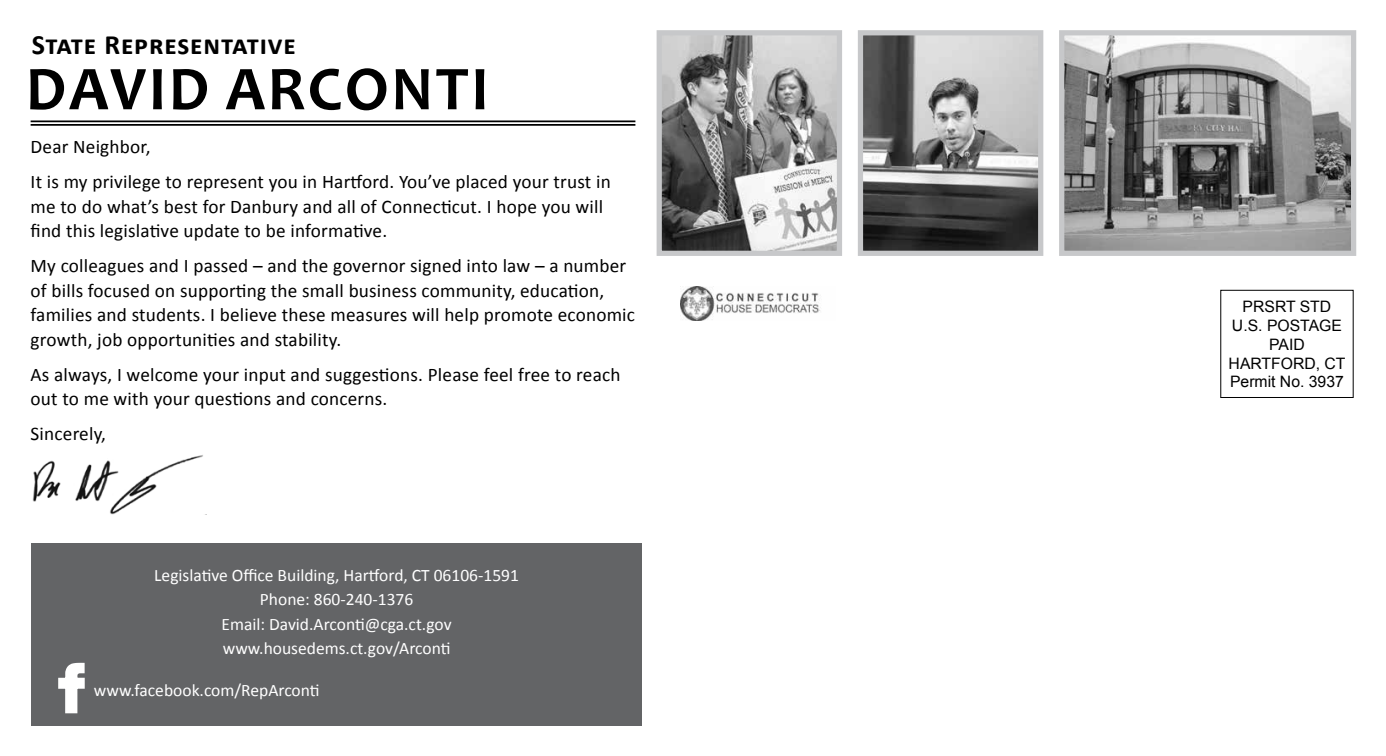
<style>
.page{position:relative;width:1386px;height:756px;background:#fff}
.page>*{position:absolute;margin:0;border:0;box-sizing:border-box;transform-origin:0 0}
.t1{font:700 63px "Candara";letter-spacing:.04em;color:#000}
.t2{font:700 28px "Calibri";letter-spacing:.03em;color:#000}
.t3{font:19.25px/24.5px "Calibri";letter-spacing:.01em;color:#000}
.t4{font:17.5px/24.5px "Calibri";color:#fff;text-align:center}
.t5{font:15.75px/18.9px "Arial";color:#000;text-align:center}
</style>
<div class="page">
<div style="left:32px;top:543px;width:610px;height:183px;background:#636466"></div>
<div style="left:1220px;top:290px;width:134px;height:108px;border:1px solid #000"></div>
<img style="left:680px;top:287px;width:141px;height:33px">
<img style="left:32px;top:455px;width:174px;height:60px">
<hr style="left:31px;top:120px;width:604px;height:2px;background:#000">
<hr style="left:31px;top:124px;width:604px;height:2px;background:#000">
<img style="left:663px;top:36px;width:173px;height:214px">
<div style="left:657px;top:30px;width:185px;height:226px;border:5px solid #c7c8ca"></div>
<img style="left:864px;top:36px;width:173px;height:214px">
<div style="left:858px;top:30px;width:185px;height:226px;border:5px solid #c7c8ca"></div>
<img style="left:1065px;top:36px;width:285px;height:214px">
<div style="left:1059px;top:30px;width:297px;height:226px;border:5px solid #c7c8ca"></div>
<svg style="left:58px;top:662px;width:27px;height:52px"></svg>
<h2 class="t2" style="left:32px;top:27px;width:266px">State Representative</h2>
<h1 class="t1" style="left:26px;top:49px;width:464px">DAVID ARCONTI</h1>
<p class="t3" style="left:31px;top:129px;width:582px;line-height:35px">Dear Neighbor,<br>It is my privilege to represent you in Hartford. You’ve placed your trust in</p>
<p class="t3" style="left:31px;top:194px;width:574px">me to do what’s best for Danbury and all of Connecticut. I hope you will find this legislative update to be informative.</p>
<p class="t3" style="left:31px;top:254px;width:606px">My colleagues and I passed – and the governor signed into law – a number of bills focused on supporting the small business community, education, families and students. I believe these measures will help promote economic growth, job opportunities and stability.</p>
<p class="t3" style="left:31px;top:362px;width:591px">As always, I welcome your input and suggestions. Please feel free to reach out to me with your questions and concerns.</p>
<p class="t3" style="left:31px;top:422px;width:77px">Sincerely,</p>
<p class="t4" style="left:154px;top:563px;width:366px">Legislative Office Building, Hartford, CT 06106-1591<br>Phone: 860-240-1376<br>Email: David.Arconti@cga.ct.gov www.housedems.ct.gov/Arconti</p>
<p class="t4" style="left:94px;top:678px;width:227px">www.facebook.com/RepArconti</p>
<p class="t5" style="left:1229px;top:297px;width:118px">PRSRT STD<br>U.S. POSTAGE<br>PAID<br>HARTFORD, CT<br>Permit No. 3937</p>
</div>
